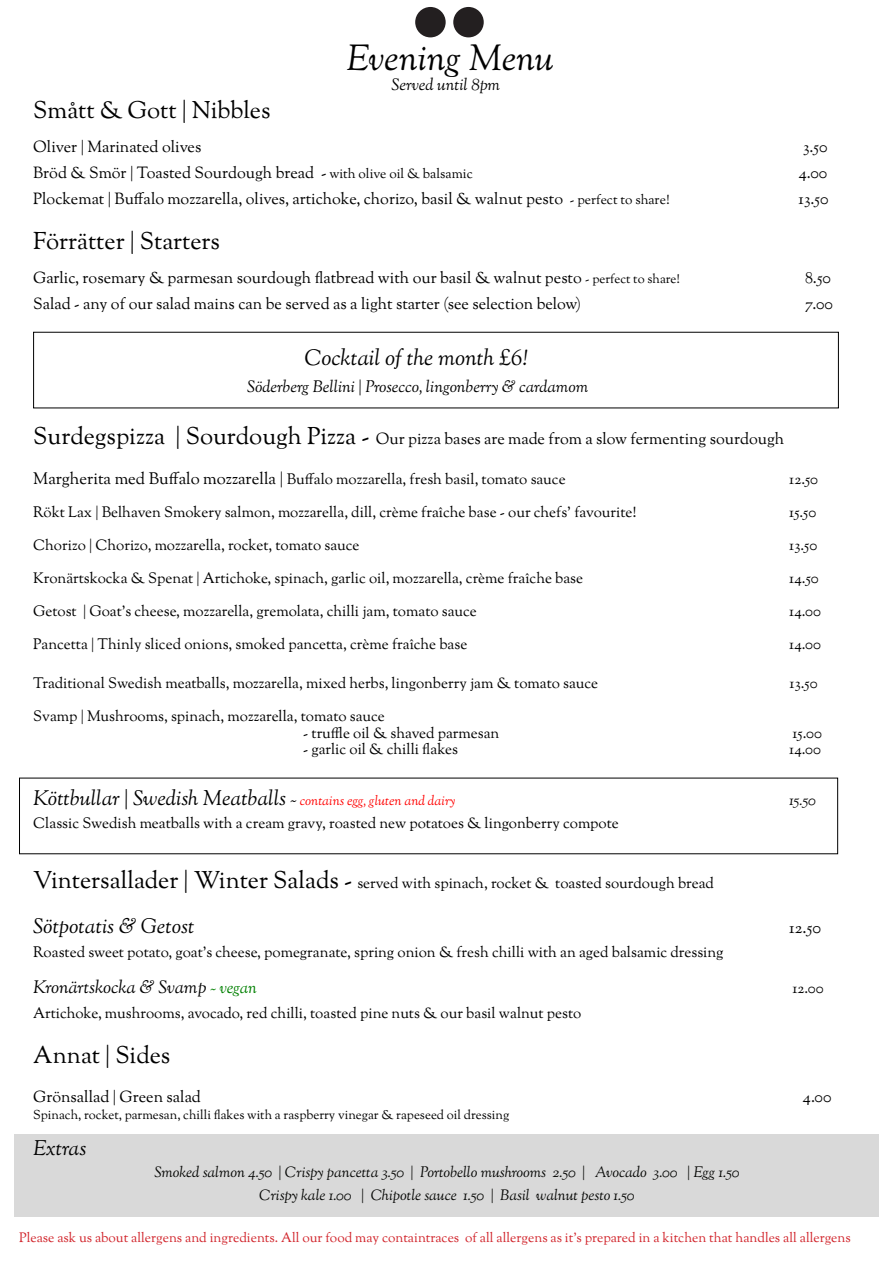
<style>
.page{position:relative;width:893px;height:1263px;background:#fff}
.page>*{position:absolute;margin:0;border:0;box-sizing:border-box;transform-origin:0 0}
.Dish_name{font:italic 36px "OFL Goudy St M";color:#000}
.Dish_name-2{font:24px "OFL Goudy St M";color:#000}
.t1{font:italic 22.5px "OFL Goudy St M";letter-spacing:-.005em;color:#000}
.t2{font:italic 21px "OFL Goudy St M";color:#000}
.t3{font:italic 18px "OFL Goudy St M";letter-spacing:-.005em;color:#000}
.Dish_name-3{font:italic 16.5px "OFL Goudy St M";color:#000}
.t4{font:16.5px "OFL Goudy St M";color:#000}
.t5{font:16.05px "OFL Goudy St M";color:#000}
.t6{font:15px "OFL Goudy St M";color:#000}
.t7{font:italic 15px/22.5px "OFL Goudy St M";color:#040503;text-align:center}
.t8{font:italic 15px "OFL Goudy St M";color:#000}
.t9{font:13.5px "OFL Goudy St M";color:#d1232a}
.t10{font:12.9px "OFL Goudy St M";color:#000}
.s1{font-size:13.5px}
.s2{font-size:12.9px}
.s3{font-size:24px}
.s4{font-size:16.5px}
.s5{font-size:18px}
.s6{font-size:13.5px;color:#f00}
.s7{font-size:16.5px;color:#008000}
</style>
<div class="page">
<div style="left:14px;top:1134px;width:864px;height:83px;background:#d9d9d9"></div>
<div style="left:415px;top:7px;width:31px;height:30px;background:#231f20;border-radius:50%"></div>
<div style="left:453px;top:7px;width:31px;height:30px;background:#231f20;border-radius:50%"></div>
<p class="Dish_name" style="left:346px;top:35px;width:209px">Evening Menu</p>
<p class="Dish_name-3" style="left:391px;top:74px;width:110px">Served until 8pm</p>
<p class="Dish_name-2" style="left:33px;top:95px;width:239px">Smått &amp; Gott | Nibbles</p>
<p class="t5" style="left:33px;top:137px;width:170px">Oliver | Marinated olives</p>
<p class="t5" style="left:803px;top:137px;width:26px">3.50</p>
<p class="t5" style="left:33px;top:163px;width:441px">Bröd &amp; Smör | Toasted Sourdough bread - <span class="s1">with olive oil &amp; balsamic</span></p>
<p class="t5" style="left:799px;top:163px;width:30px">4.00</p>
<p class="t5" style="left:33px;top:188px;width:638px">Plockemat | Buffalo mozzarella, olives, artichoke, chorizo, basil &amp; walnut pesto <span class="s1">- perfect to share!</span></p>
<p class="t5" style="left:798px;top:188px;width:31px">13.50</p>
<p class="Dish_name-2" style="left:33px;top:226px;width:188px">Förrätter | Starters</p>
<p class="t5" style="left:33px;top:267px;width:648px">Garlic, rosemary &amp; parmesan sourdough flatbread with our basil &amp; walnut pesto <span class="s2">- perfect to share!</span></p>
<p class="t5" style="left:805px;top:267px;width:27px">8.50</p>
<p class="t5" style="left:33px;top:293px;width:549px">Salad - any of our salad mains can be served as a light starter (see selection below)</p>
<p class="t5" style="left:805px;top:293px;width:29px">7.00</p>
<p class="t1" style="left:304px;top:343px;width:224px">Cocktail of the month £6!</p>
<p class="Dish_name-3" style="left:247px;top:376px;width:342px">Söderberg Bellini | Prosecco, lingonberry &amp; cardamom</p>
<p class="t5" style="left:33px;top:428px;width:752px"><span class="s3">Surdegspizza | Sourdough Pizza -</span> Our pizza bases are made from a slow fermenting sourdough</p>
<p class="t6" style="left:33px;top:470px;width:534px"><span class="s4">Margherita med Buffalo mozzarella |</span> Buffalo mozzarella, fresh basil, tomato sauce</p>
<p class="t6" style="left:789px;top:470px;width:30px">12.50</p>
<p class="t6" style="left:33px;top:503px;width:605px">Rökt Lax | Belhaven Smokery salmon, mozzarella, dill, crème fraîche base - our chefs’ favourite!</p>
<p class="t6" style="left:789px;top:503px;width:29px">15.50</p>
<p class="t6" style="left:33px;top:536px;width:328px">Chorizo | Chorizo, mozzarella, rocket, tomato sauce</p>
<p class="t6" style="left:789px;top:536px;width:30px">13.50</p>
<p class="t6" style="left:33px;top:569px;width:551px">Kronärtskocka &amp; Spenat | Artichoke, spinach, garlic oil, mozzarella, crème fraîche base</p>
<p class="t6" style="left:789px;top:569px;width:31px">14.50</p>
<p class="t6" style="left:33px;top:602px;width:445px">Getost | Goat’s cheese, mozzarella, gremolata, chilli jam, tomato sauce</p>
<p class="t6" style="left:789px;top:602px;width:33px">14.00</p>
<p class="t6" style="left:33px;top:635px;width:436px">Pancetta | Thinly sliced onions, smoked pancetta, crème fraîche base</p>
<p class="t6" style="left:789px;top:635px;width:33px">14.00</p>
<p class="t6" style="left:33px;top:674px;width:567px">Traditional Swedish meatballs, mozzarella, mixed herbs, lingonberry jam &amp; tomato sauce</p>
<p class="t6" style="left:790px;top:674px;width:30px">13.50</p>
<p class="t6" style="left:33px;top:707px;width:353px">Svamp | Mushrooms, spinach, mozzarella, tomato sauce</p>
<p class="t6" style="left:303px;top:723px;width:198px">- truffle oil &amp; shaved parmesan</p>
<p class="t6" style="left:792px;top:723px;width:31px">15.00</p>
<p class="t6" style="left:303px;top:740px;width:156px">- garlic oil &amp; chilli flakes</p>
<p class="t6" style="left:789px;top:740px;width:33px">14.00</p>
<p class="t2" style="left:33px;top:785px;width:424px">Köttbullar | Swedish Meatballs <span class="s5">~</span> <span class="s6">contains egg, gluten and dairy</span></p>
<p class="t8" style="left:789px;top:791px;width:28px">15.50</p>
<p class="t6" style="left:33px;top:813px;width:587px">Classic Swedish meatballs with a cream gravy, roasted new potatoes &amp; lingonberry compote</p>
<p class="t6" style="left:33px;top:873px;width:682px"><span class="s3">Vintersallader | Winter Salads -</span> served with spinach, rocket &amp; toasted sourdough bread</p>
<p class="t2" style="left:33px;top:912px;width:163px">Sötpotatis &amp; Getost</p>
<p class="t4" style="left:789px;top:917px;width:33px">12.50</p>
<p class="t6" style="left:33px;top:942px;width:692px">Roasted sweet potato, goat’s cheese, pomegranate, spring onion &amp; fresh chilli with an aged balsamic dressing</p>
<p class="t3" style="left:33px;top:975px;width:225px">Kronärtskocka &amp; Svamp <span class="s7">~ vegan</span></p>
<p class="t6" style="left:792px;top:978px;width:33px">12.00</p>
<p class="t6" style="left:33px;top:1004px;width:550px">Artichoke, mushrooms, avocado, red chilli, toasted pine nuts &amp; our basil walnut pesto</p>
<p class="Dish_name-2" style="left:33px;top:1040px;width:139px">Annat | Sides</p>
<p class="t5" style="left:33px;top:1086px;width:169px">Grönsallad | Green salad</p>
<p class="t5" style="left:803px;top:1086px;width:30px">4.00</p>
<p class="t10" style="left:33px;top:1107px;width:478px">Spinach, rocket, parmesan, chilli flakes with a raspberry vinegar &amp; rapeseed oil dressing</p>
<p class="t2" style="left:33px;top:1134px;width:55px">Extras</p>
<p class="t7" style="left:154px;top:1162px;width:586px">Smoked salmon 4.50 | Crispy pancetta 3.50 | Portobello mushrooms 2.50 | Avocado 3.00 | Egg 1.50<br>Crispy kale 1.00 | Chipotle sauce 1.50 | Basil walnut pesto 1.50</p>
<p class="t9" style="left:19px;top:1229px;width:833px">Please ask us about allergens and ingredients. All our food may containtraces of all allergens as it’s prepared in a kitchen that handles all allergens</p>
</div>
